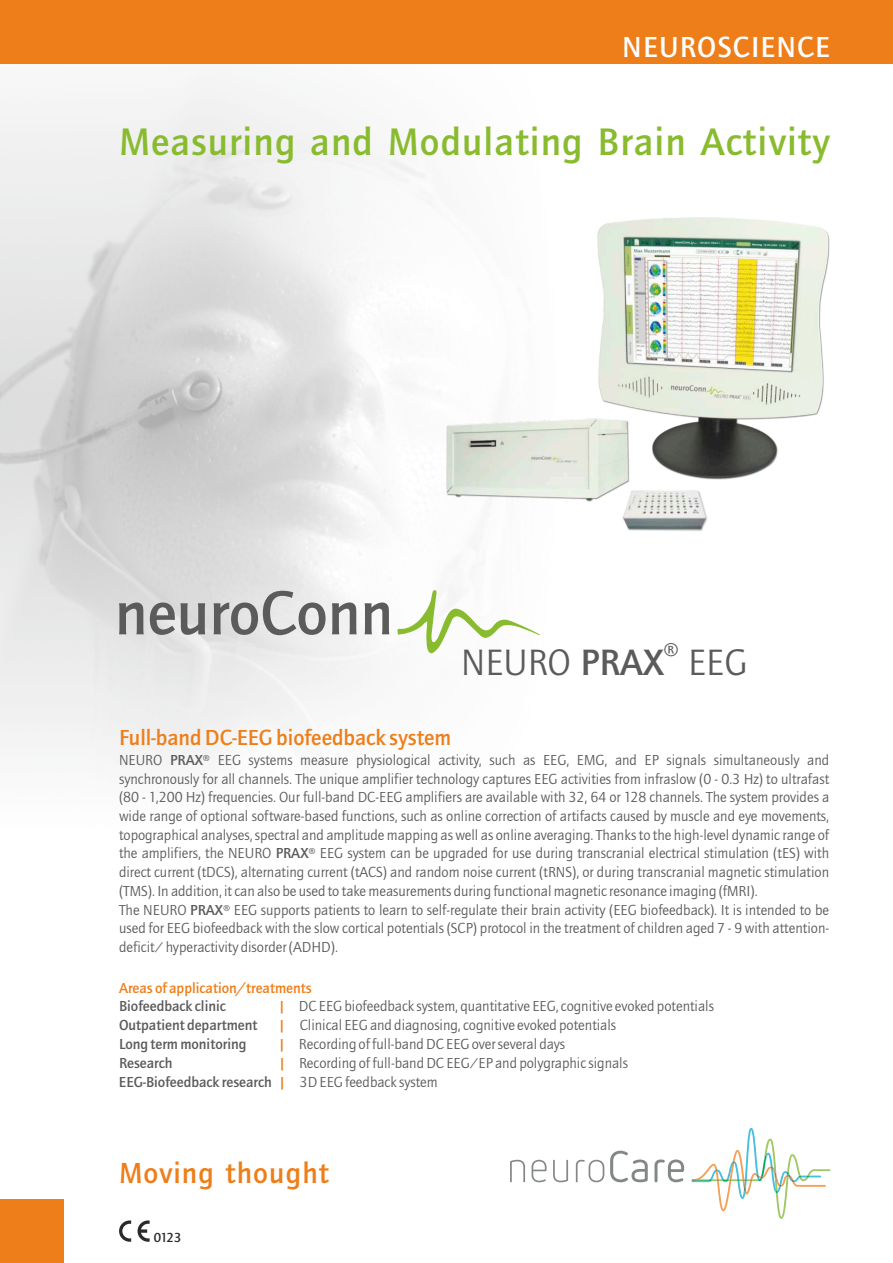
<style>
.page{position:relative;width:893px;height:1263px;background:#fff}
.page>*{position:absolute;margin:0;border:0;box-sizing:border-box;transform-origin:0 0}
.t1{font:500 39.75px "ITC Quay Sans";letter-spacing:.025em;color:#89bb2f}
.t2{font:37.95px "Quay Sans EF";color:#5c5b5b}
.t3{font:500 30px "ITC Quay Sans";letter-spacing:.04em;color:#ee7e19}
.t4{font:500 30px "ITC Quay Sans";letter-spacing:.035em;color:#fefefe}
.t5{font:500 22.5px "ITC Quay Sans";color:#ee7e19}
.t6{font:500 19.05px "ITC Quay Sans";color:#5c5b5b}
.t7{font:15px/18.6px "Quay Sans EF";color:#5c5b5b}
.t8{font:500 15px "ITC Quay Sans";color:#5c5b5b}
.t9{font:500 15px "ITC Quay Sans";color:#ee7e19}
.t10{font:500 13.5px "ITC Quay Sans";color:#2a2a29}
.s1{font-family:"ITC Quay Sans";font-weight:500}
.s2{font-family:"ITC Quay Sans";font-weight:500;color:#ee7e19}
.s3{font-family:"Quay Sans EF Book SC"}
.s4{color:#ee7e19}
.s5{font-family:"Quay Sans EF";font-weight:400}
</style>
<div class="page">
<div style="left:0;top:0;width:893px;height:64px;background:#ee7e19"></div>
<div style="left:0;top:1199px;width:64px;height:64px;background:#ee7e19"></div>
<svg style="left:119px;top:591px;width:270px;height:44px"></svg>
<svg style="left:397px;top:590px;width:143px;height:63px"></svg>
<svg style="left:119px;top:1220px;width:12px;height:22px"></svg>
<svg style="left:138px;top:1220px;width:12px;height:22px"></svg>
<img style="left:446px;top:217px;width:383px;height:315px">
<img style="left:691px;top:269px;width:38px;height:25px">
<img style="left:692px;top:265px;width:39px;height:5px">
<img style="left:693px;top:274px;width:36px;height:6px">
<svg style="left:716px;top:258px;width:4px;height:16px"></svg>
<svg style="left:510px;top:1160px;width:15px;height:22px"></svg>
<svg style="left:532px;top:1160px;width:15px;height:22px"></svg>
<svg style="left:553px;top:1160px;width:15px;height:22px"></svg>
<svg style="left:576px;top:1160px;width:28px;height:22px"></svg>
<svg style="left:610px;top:1151px;width:38px;height:31px"></svg>
<svg style="left:654px;top:1159px;width:30px;height:23px"></svg>
<svg style="left:692px;top:1128px;width:138px;height:91px"></svg>
<h3 class="t4" style="left:622px;top:36px;width:209px">NEUROSCIENCE</h3>
<h1 class="t1" style="left:119px;top:127px;width:712px">Measuring and Modulating Brain Activity</h1>
<p class="t6" style="left:664px;top:642px;width:16px">®</p>
<h2 class="t2" style="left:461px;top:647px;width:287px">NEURO <span class="s1">PRAX</span> EEG</h2>
<h3 class="t5" style="left:119px;top:729px;width:334px">Full-band DC-EEG biofeedback system</h3>
<p class="t7" style="left:119px;top:752px;width:712px">NEURO <span class="s1">PRAX</span>® EEG systems measure physiological activity, such as EEG, EMG, and EP signals simultaneously and synchronously for all channels. The unique amplifier technology captures EEG activities from infraslow (0 - 0.3 Hz) to ultrafast (80 - 1,200 Hz) frequencies. Our full-band DC-EEG amplifiers are available with 32, 64 or 128 channels. The system provides a wide range of optional software-based functions, such as online correction of artifacts caused by muscle and eye movements, topographical analyses, spectral and amplitude mapping as well as online averaging. Thanks to the high-level dynamic range of the amplifiers, the NEURO <span class="s1">PRAX</span>® EEG system can be upgraded for use during transcranial electrical stimulation (tES) with direct current (tDCS), alternating current (tACS) and random noise current (tRNS), or during transcranial magnetic stimulation (TMS). In addition, it can also be used to take measurements during functional magnetic resonance imaging (fMRI).<br>The NEURO <span class="s1">PRAX</span>® EEG supports patients to learn to self-regulate their brain activity (EEG biofeedback). It is intended to be used for EEG biofeedback with the slow cortical potentials (SCP) protocol in the treatment of children aged 7 - 9 with attention&shy;deficit/ hyperactivity disorder (ADHD).</p>
<p class="t9" style="left:119px;top:982px;width:194px">Areas of application/treatments</p>
<p class="t8" style="left:119px;top:1000px;width:108px">Biofeedback clinic</p>
<p class="t7" style="left:278px;top:998px;width:437px"><span class="s2">|</span> DC EEG biofeedback system, quantitative EEG, cognitive evoked potentials</p>
<p class="t8" style="left:119px;top:1019px;width:140px">Outpatient department</p>
<p class="t7" style="left:278px;top:1017px;width:339px"><span class="s2">|</span> Clinical EEG and diagnosing, cognitive evoked potentials</p>
<p class="t8" style="left:119px;top:1038px;width:129px">Long term monitoring</p>
<p class="t7" style="left:278px;top:1036px;width:288px"><span class="s2">|</span> Recording of full-band DC EEG over several days</p>
<p class="t8" style="left:119px;top:1057px;width:55px">Research</p>
<p class="t7" style="left:278px;top:1055px;width:351px"><span class="s2">|</span> <span class="s3">R</span>ecording of full-band DC EEG/EP and polygraphic signals</p>
<p class="t8" style="left:119px;top:1076px;width:320px">EEG-Biofeedback research <span class="s4">|</span> <span class="s5">3D EEG feedback system</span></p>
<h3 class="t3" style="left:119px;top:1161px;width:211px">Moving thought</h3>
<p class="t10" style="left:154px;top:1232px;width:29px">0123</p>
</div>
